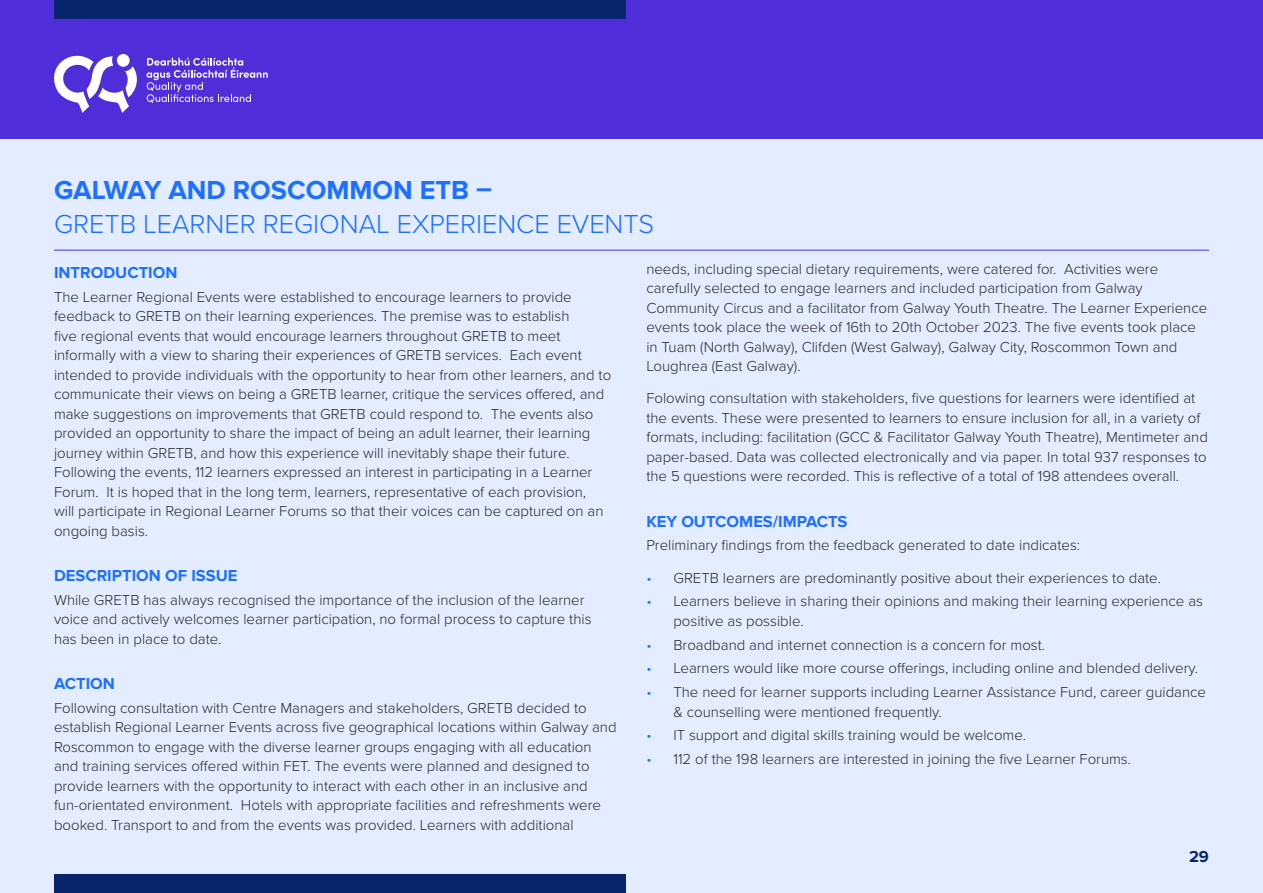
<style>
.page{position:relative;width:1263px;height:893px;background:#e3edff}
.page>*{position:absolute;margin:0;border:0;box-sizing:border-box;transform-origin:0 0}
.t1{font:300 27px "Proxima Nova";color:#1f70ff}
.t2{font:700 27px "Proxima Nova";color:#1f70ff}
.t3{font:700 16.5px "Proxima Nova";color:#1f70ff}
.t4{font:700 16.5px "Proxima Nova";color:#08246b}
.t5{font:300 15px/19.5px "Proxima Nova";color:#292829}
.s1{color:#2a77ff}
</style>
<div class="page">
<div style="left:0;top:0;width:1263px;height:139px;background:#4f2ed9"></div>
<svg style="left:147px;top:58px;width:121px;height:45px"></svg>
<svg style="left:54px;top:54px;width:83px;height:59px"></svg>
<div style="left:54px;top:0;width:571px;height:19px;background:#08246b"></div>
<div style="left:54px;top:874px;width:571px;height:19px;background:#08246b"></div>
<hr style="left:54px;top:250px;width:1155px;height:1px;background:#4f2ed9">
<h1 class="t2" style="left:54px;top:174px;width:440px">GALWAY AND ROSCOMMON ETB –</h1>
<h1 class="t1" style="left:54px;top:204px;width:602px">GRETB LEARNER REGIONAL EXPERIENCE EVENTS</h1>
<p class="t3" style="left:54px;top:263px;width:125px">INTRODUCTION</p>
<p class="t5" style="left:54px;top:286px;width:559px">The Learner Regional Events were established to encourage learners to provide feedback to GRETB on their learning experiences. The premise was to establish<br>five regional events that would encourage learners throughout GRETB to meet informally with a view to sharing their experiences of GRETB services. Each event intended to provide individuals with the opportunity to hear from other learners, and to communicate their views on being a GRETB learner, critique the services offered, and make suggestions on improvements that GRETB could respond to. The events also provided an opportunity to share the impact of being an adult learner, their learning journey within GRETB, and how this experience will inevitably shape their future.<br>Following the events, 112 learners expressed an interest in participating in a Learner Forum. It is hoped that in the long term, learners, representative of each provision,<br>will participate in Regional Learner Forums so that their voices can be captured on an ongoing basis.</p>
<p class="t3" style="left:54px;top:566px;width:185px">DESCRIPTION OF ISSUE</p>
<p class="t5" style="left:54px;top:589px;width:539px">While GRETB has always recognised the importance of the inclusion of the learner voice and actively welcomes learner participation, no formal process to capture this has been in place to date.</p>
<p class="t3" style="left:54px;top:674px;width:62px">ACTION</p>
<p class="t5" style="left:54px;top:697px;width:564px">Following consultation with Centre Managers and stakeholders, GRETB decided to establish Regional Learner Events across five geographical locations within Galway and Roscommon to engage with the diverse learner groups engaging with all education and training services offered within FET. The events were planned and designed to provide learners with the opportunity to interact with each other in an inclusive and fun-orientated environment. Hotels with appropriate facilities and refreshments were booked. Transport to and from the events was provided. Learners with additional</p>
<p class="t5" style="left:646px;top:258px;width:562px">needs, including special dietary requirements, were catered for. Activities were carefully selected to engage learners and included participation from Galway Community Circus and a facilitator from Galway Youth Theatre. The Learner Experience events took place the week of 16th to 20th October 2023. The five events took place in Tuam (North Galway), Clifden (West Galway), Galway City, Roscommon Town and Loughrea (East Galway).</p>
<p class="t5" style="left:646px;top:388px;width:563px">Folowing consultation with stakeholders, five questions for learners were identified at the events. These were presented to learners to ensure inclusion for all, in a variety of formats, including: facilitation (GCC &amp; Facilitator Galway Youth Theatre), Mentimeter and paper-based. Data was collected electronically and via paper. In total 937 responses to the 5 questions were recorded. This is reflective of a total of 198 attendees overall.</p>
<p class="t3" style="left:646px;top:512px;width:203px">KEY OUTCOMES/IMPACTS</p>
<p class="t5" style="left:646px;top:535px;width:435px">Preliminary findings from the feedback generated to date indicates:</p>
<p class="t5" style="left:646px;top:567px;width:516px"><span class="s1">•</span> GRETB learners are predominantly positive about their experiences to date.</p>
<p class="t5" style="left:673px;top:591px;width:531px;text-indent:-27px"><span class="s1">•</span> Learners believe in sharing their opinions and making their learning experience as positive as possible.</p>
<p class="t5" style="left:646px;top:634px;width:400px"><span class="s1">•</span> Broadband and internet connection is a concern for most.</p>
<p class="t5" style="left:646px;top:658px;width:553px"><span class="s1">•</span> Learners would like more course offerings, including online and blended delivery.</p>
<p class="t5" style="left:673px;top:681px;width:534px;text-indent:-27px"><span class="s1">•</span> The need for learner supports including Learner Assistance Fund, career guidance &amp; counselling were mentioned frequently.</p>
<p class="t5" style="left:646px;top:725px;width:381px"><span class="s1">•</span> IT support and digital skills training would be welcome.</p>
<p class="t5" style="left:646px;top:748px;width:486px"><span class="s1">•</span> 112 of the 198 learners are interested in joining the five Learner Forums.</p>
<p class="t4" style="left:1189px;top:847px;width:21px">29</p>
</div>
